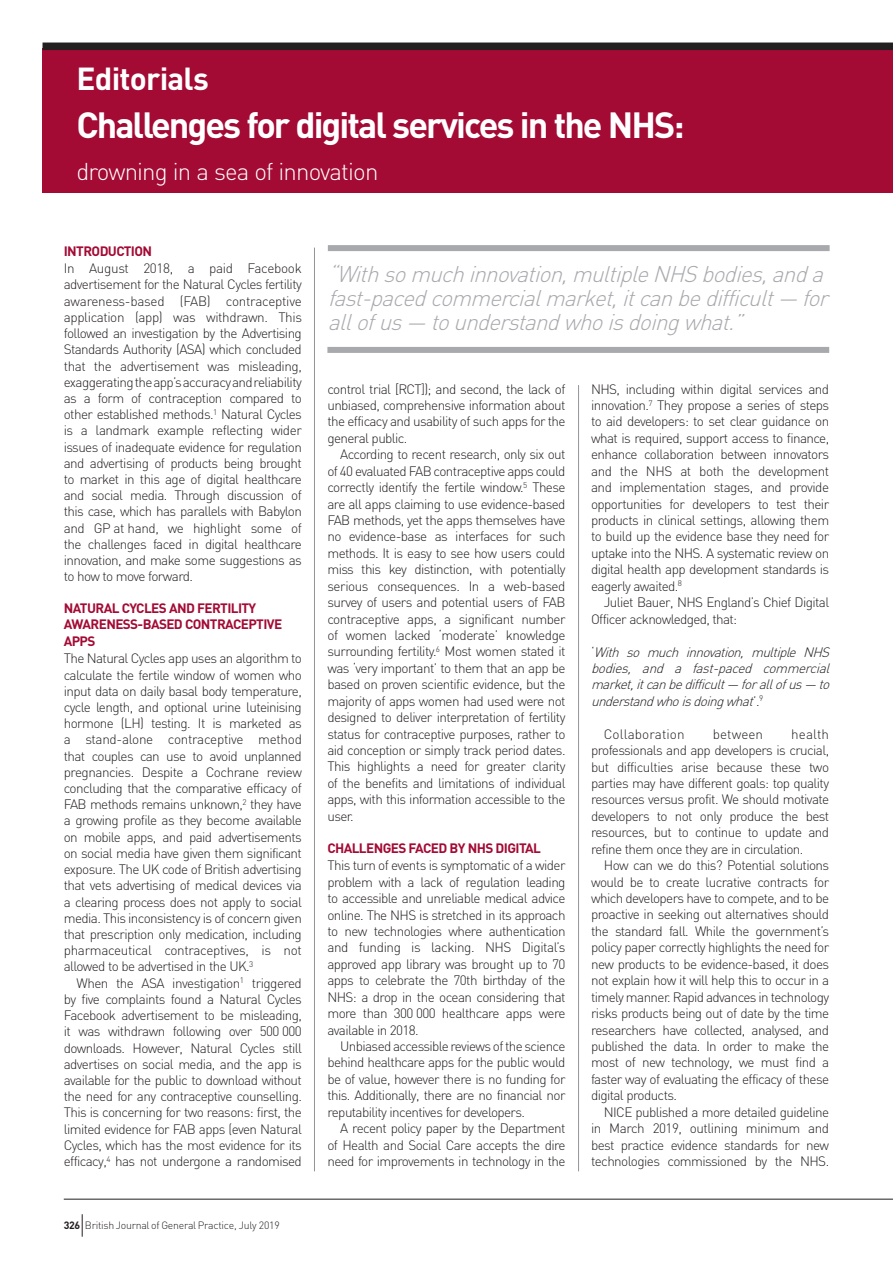
<style>
.page{position:relative;width:893px;height:1263px;background:#fff}
.page>*{position:absolute;margin:0;border:0;box-sizing:border-box;transform-origin:0 0}
.Article_Title{font:700 36px "DIN";letter-spacing:-.055em;color:#fff}
.t1{font:700 31.5px "DIN";letter-spacing:-.025em;color:#fff}
.Article_Title_Sub_He{font:300 24px "DIN";letter-spacing:-.035em;color:#fff}
.t2{font:italic 300 22.5px/24px "DIN";color:#a8a9ad}
.Body_copy_indent{font:300 13.5px/16.5px "DIN";letter-spacing:-.045em;color:#231f20;text-align:justify}
.Body_Copy_First_para{font:300 13.5px/16.2px "DIN";letter-spacing:-.045em;color:#231f20;text-align:justify}
.Body_Copy_First_para-2{font:italic 300 13.5px/16.5px "DIN";color:#231f20;text-align:justify}
.Sub_Head_B_Header{font:700 13.5px/16.5px "DIN";letter-spacing:-.045em;color:#a30a34}
.Body_copy_indent-2{font:300 13.5px "DIN";letter-spacing:.005em;color:#231f20}
.t3{font:300 10.5px "DIN";letter-spacing:-.025em;color:#231f20}
.s1{font-weight:700}
.s2{font-style:normal}
</style>
<div class="page">
<div style="left:43px;top:49px;width:850px;height:144px;background:#a30a34"></div>
<hr style="left:578px;top:385px;width:1px;height:786px;background:#939598">
<div style="left:43px;top:43px;width:850px;height:7px;background:#231f20"></div>
<hr style="left:314px;top:248px;width:1px;height:923px;background:#939598">
<hr style="left:64px;top:1199px;width:829px;height:1px;background:#231f20">
<svg style="left:82px;top:1214px;width:1px;height:23px"></svg>
<div style="left:328px;top:245px;width:502px;height:6px;background:#a8a9ad"></div>
<div style="left:327px;top:347px;width:502px;height:6px;background:#a8a9ad"></div>
<p class="t1" style="left:77px;top:58px;width:134px">Editorials</p>
<p class="Article_Title" style="left:77px;top:101px;width:609px">Challenges for digital services in the NHS:</p>
<p class="Article_Title_Sub_He" style="left:77px;top:157px;width:303px">drowning in a sea of innovation</p>
<p class="Sub_Head_B_Header" style="left:64px;top:242px;width:90px">INTRODUCTION</p>
<p class="Body_Copy_First_para" style="left:64px;top:260px;width:240px">In August 2018, a paid Facebook advertisement for the Natural Cycles fertility awareness-based (FAB) contraceptive application (app) was withdrawn. This followed an investigation by the Advertising Standards Authority (ASA) which concluded that the advertisement was misleading, exaggerating the app’s accuracy and reliability as a form of contraception compared to other established methods.<sup>1</sup> Natural Cycles is a landmark example reflecting wider issues of inadequate evidence for regulation and advertising of products being brought to market in this age of digital healthcare and social media. Through discussion of this case, which has parallels with Babylon and GP at hand, we highlight some of the challenges faced in digital healthcare innovation, and make some suggestions as to how to move forward.</p>
<p class="Sub_Head_B_Header" style="left:64px;top:599px;width:220px">NATURAL CYCLES AND FERTILITY<br>AWARENESS-BASED CONTRACEPTIVE<br>APPS</p>
<p class="Body_Copy_First_para" style="left:64px;top:650px;width:240px">The Natural Cycles app uses an algorithm to calculate the fertile window of women who input data on daily basal body temperature, cycle length, and optional urine luteinising hormone (LH) testing. It is marketed as a stand-alone contraceptive method that couples can use to avoid unplanned pregnancies. Despite a Cochrane review concluding that the comparative efficacy of FAB methods remains unknown,<sup>2</sup> they have a growing profile as they become available on mobile apps, and paid advertisements on social media have given them significant exposure. The UK code of British advertising that vets advertising of medical devices via a clearing process does not apply to social media. This inconsistency is of concern given that prescription only medication, including pharmaceutical contraceptives, is not allowed to be advertised in the UK.<sup>3</sup></p>
<p class="Body_copy_indent" style="left:64px;top:974px;width:240px;text-indent:13px">When the ASA investigation<sup>1</sup> triggered by five complaints found a Natural Cycles Facebook advertisement to be misleading, it was withdrawn following over 500 000 downloads. However, Natural Cycles still advertises on social media, and the app is available for the public to download without the need for any contraceptive counselling.<br>This is concerning for two reasons: first, the limited evidence for FAB apps (even Natural Cycles, which has the most evidence for its efficacy,<sup>4</sup> has not undergone a randomised</p>
<p class="t3" style="left:64px;top:1219px;width:217px"><span class="s1">326</span> British Journal of General Practice, July 2019</p>
<p class="t2" style="left:328px;top:262px;width:509px">“Withsomuchinnovation,multipleNHSbodies,anda fast-pacedcommercialmarket,itcanbedifficult— for allofus— tounderstandwhoisdoingwhat.”</p>
<p class="Body_copy_indent" style="left:327px;top:380px;width:240px">control trial [RCT]); and second, the lack of unbiased, comprehensive information about the efficacy and usability of such apps for the general public.</p>
<p class="Body_copy_indent" style="left:327px;top:446px;width:240px;text-indent:13px">According to recent research, only six out of 40 evaluated FAB contraceptive apps could correctly identify the fertile window.<sup>5</sup> These are all apps claiming to use evidence-based FAB methods, yet the apps themselves have no evidence-base as interfaces for such methods. It is easy to see how users could miss this key distinction, with potentially serious consequences. In a web-based survey of users and potential users of FAB contraceptive apps, a significant number of women lacked ‘moderate’ knowledge surrounding fertility.<sup>6</sup> Most women stated it was ‘very important’ to them that an app be based on proven scientific evidence, but the majority of apps women had used were not designed to deliver interpretation of fertility status for contraceptive purposes, rather to aid conception or simply track period dates.<br>This highlights a need for greater clarity of the benefits and limitations of individual apps, with this information accessible to the user.</p>
<p class="Sub_Head_B_Header" style="left:327px;top:839px;width:215px">CHALLENGES FACED BY NHS DIGITAL</p>
<p class="Body_Copy_First_para" style="left:327px;top:857px;width:240px">This turn of events is symptomatic of a wider problem with a lack of regulation leading to accessible and unreliable medical advice online. The NHS is stretched in its approach to new technologies where authentication and funding is lacking. NHS Digital’s approved app library was brought up to 70 apps to celebrate the 70th birthday of the NHS: a drop in the ocean considering that more than 300 000 healthcare apps were available in 2018.</p>
<p class="Body_copy_indent" style="left:327px;top:1038px;width:240px;text-indent:13px">Unbiased accessible reviews of the science behind healthcare apps for the public would be of value, however there is no funding for this. Additionally, there are no financial nor reputability incentives for developers.</p>
<p class="Body_copy_indent" style="left:327px;top:1120px;width:240px;text-indent:13px">A recent policy paper by the Department of Health and Social Care accepts the dire need for improvements in technology in the</p>
<p class="Body_copy_indent" style="left:591px;top:380px;width:240px">NHS, including within digital services and innovation.<sup>7</sup> They propose a series of steps to aid developers: to set clear guidance on what is required, support access to finance, enhance collaboration between innovators and the NHS at both the development and implementation stages, and provide opportunities for developers to test their products in clinical settings, allowing them to build up the evidence base they need for uptake into the NHS. A systematic review on digital health app development standards is eagerly awaited.<sup>8</sup></p>
<p class="Body_copy_indent" style="left:591px;top:594px;width:240px;text-indent:13px">Juliet Bauer, NHS England’s Chief Digital<br>Officer acknowledged, that:</p>
<p class="Body_Copy_First_para-2" style="left:591px;top:643px;width:244px"><span class="s2">‘</span> With so much innovation, multiple NHS bodies, and a fast-paced commercial market,itcanbedifficult— forallofus— to understandwhoisdoingwhat<span class="s2">’ .</span> <sup>9</sup></p>
<p class="Body_copy_indent-2" style="left:604px;top:725px;width:82px">Collaboration</p>
<p class="Body_copy_indent-2" style="left:713px;top:725px;width:52px">between</p>
<p class="Body_copy_indent" style="left:591px;top:725px;width:240px;text-indent:200px">health professionals and app developers is crucial, but difficulties arise because these two parties may have different goals: top quality resources versus profit. We should motivate developers to not only produce the best resources, but to continue to update and refine them once they are in circulation.</p>
<p class="Body_copy_indent" style="left:591px;top:857px;width:240px;text-indent:13px">How can we do this? Potential solutions would be to create lucrative contracts for which developers have to compete, and to be proactive in seeking out alternatives should the standard fall. While the government’s policy paper correctly highlights the need for new products to be evidence-based, it does not explain how it will help this to occur in a timely manner. Rapid advances in technology risks products being out of date by the time researchers have collected, analysed, and published the data. In order to make the most of new technology, we must find a faster way of evaluating the efficacy of these digital products.</p>
<p class="Body_copy_indent" style="left:591px;top:1103px;width:240px;text-indent:13px">NICE published a more detailed guideline in March 2019, outlining minimum and best practice evidence standards for new technologies commissioned by the NHS.</p>
</div>
